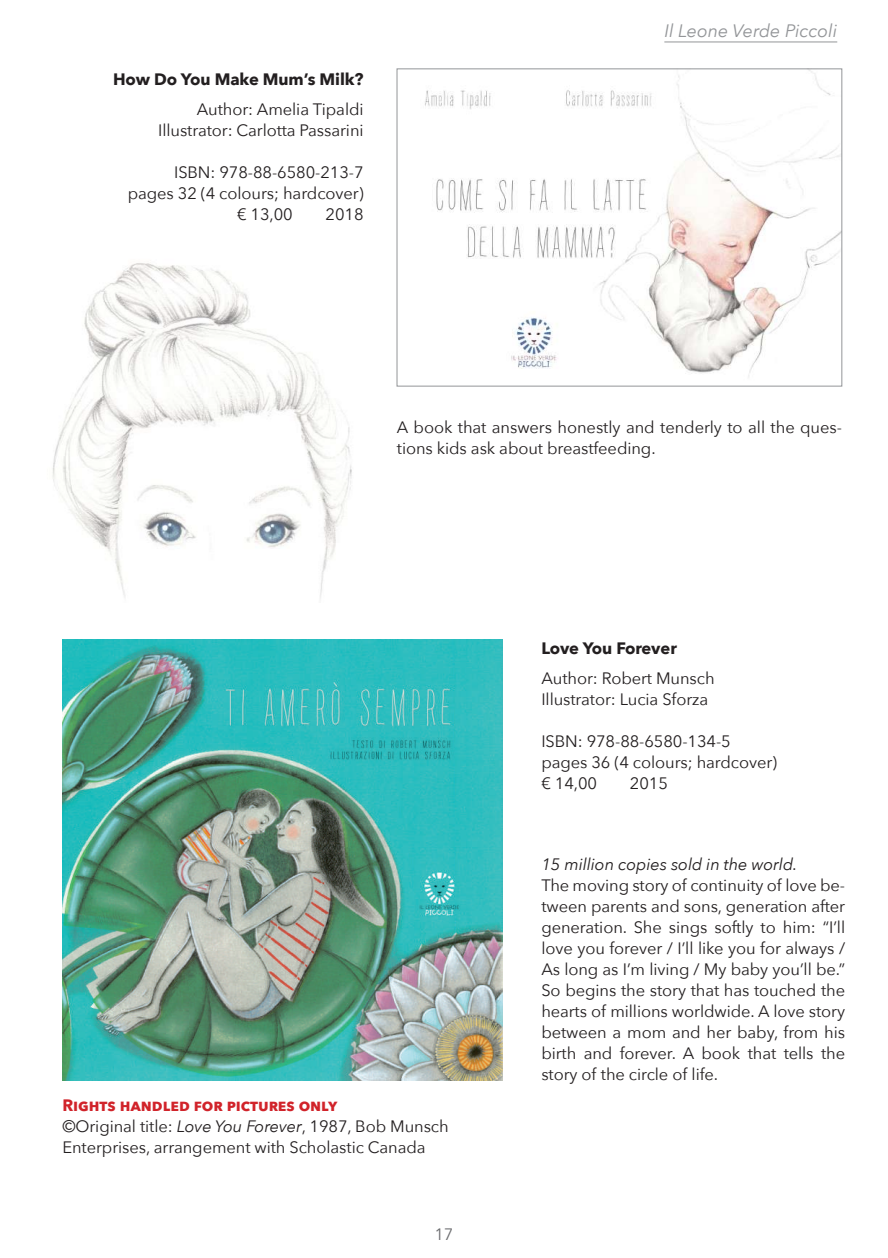
<style>
.page{position:relative;width:888px;height:1258px;background:#fff}
.page>*{position:absolute;margin:0;border:0;box-sizing:border-box;transform-origin:0 0}
.t1{font:italic 18px "Avenir Next";color:#939598}
.t2{font:16.5px/21px "Avenir Next";letter-spacing:-.005em;color:#231f20}
.t3{font:700 16.5px "Avenir Next";letter-spacing:-.005em;color:#231f20}
.t4{font:italic 16.5px "Avenir Next";letter-spacing:-.005em;color:#231f20}
.t5{font:16.5px "Avenir Next";color:#6c6d70}
.s1{font-weight:700;color:#d1232a}
.s2{font-style:italic}
</style>
<div class="page">
<hr style="left:664px;top:42px;width:173px;height:1px;background:#939598">
<img style="left:52px;top:214px;width:376px;height:385px">
<img style="left:399px;top:71px;width:441px;height:313px">
<div style="left:397px;top:69px;width:445px;height:317px;border:1px solid #939598"></div>
<img style="left:63px;top:640px;width:440px;height:440px">
<p class="t3" style="left:113px;top:65px;width:252px">How Do You Make Mum’s Milk?</p>
<p class="t2" style="left:158px;top:98px;width:207px;text-align:right">Author: Amelia Tipaldi<br>Illustrator: Carlotta Passarini</p>
<p class="t2" style="left:174px;top:161px;width:191px">ISBN: 978-88-6580-213-7</p>
<p class="t2" style="left:128px;top:182px;width:237px">pages 32 (4 colours; hardcover)</p>
<p class="t2" style="left:237px;top:203px;width:57px">€ 13,00</p>
<p class="t2" style="left:326px;top:203px;width:40px">2018</p>
<p class="t1" style="left:664px;top:16px;width:174px">Il Leone Verde Piccoli</p>
<p class="t2" style="left:397px;top:416px;width:447px">A book that answers honestly and tenderly to all the ques&shy;tions kids ask about breastfeeding.</p>
<p class="t3" style="left:541px;top:634px;width:137px">Love You Forever</p>
<p class="t2" style="left:541px;top:666px;width:175px">Author: Robert Munsch<br>Illustrator: Lucia Sforza</p>
<p class="t2" style="left:541px;top:729px;width:237px">ISBN: 978-88-6580-134-5 pages 36 (4 colours; hardcover) € 14,00</p>
<p class="t2" style="left:630px;top:771px;width:40px">2015</p>
<p class="t4" style="left:541px;top:851px;width:258px">15 million copies sold in the world.</p>
<p class="t2" style="left:541px;top:874px;width:305px;text-align:justify">The moving story of continuity of love be&shy;tween parents and sons, generation after generation. She sings softly to him: “I’ll love you forever / I’ll like you for always / As long as I’m living / My baby you’ll be.” So begins the story that has touched the hearts of millions worldwide. A love story between a mom and her baby, from his birth and forever. A book that tells the story of the circle of life.</p>
<p class="t2" style="left:62px;top:1094px;width:388px"><span class="s1">Rights handled for pictures only<br></span>©Original title: <span class="s2">Love You Forever</span>, 1987, Bob Munsch<br>Enterprises, arrangement with Scholastic Canada</p>
<p class="t5" style="left:434px;top:1220px;width:21px">17</p>
</div>
